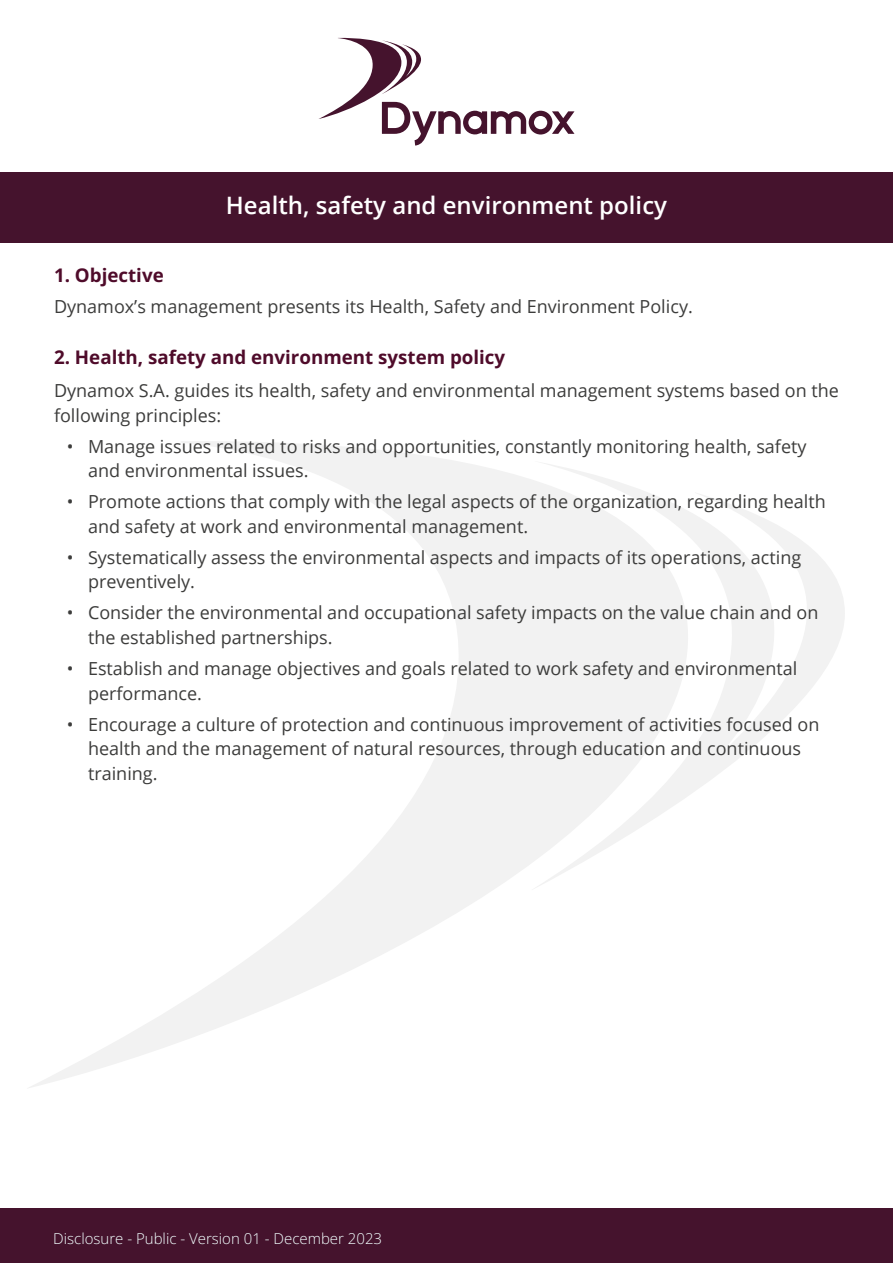
<style>
.page{position:relative;width:893px;height:1263px;background:#fff}
.page>*{position:absolute;margin:0;border:0;box-sizing:border-box;transform-origin:0 0}
.t1{font:600 24px "Open Sans";color:#fff}
.t2{font:700 18.75px "Open Sans";color:#4f0b2a}
.t3{font:18px/24.6px "Open Sans";color:#3c3c3b}
.t4{font:300 15px "Open Sans";color:#f3ffff}
</style>
<div class="page">
<svg style="left:29px;top:441px;width:816px;height:647px"></svg>
<div style="left:0;top:172px;width:893px;height:71px;background:#45132d"></div>
<svg style="left:319px;top:38px;width:255px;height:108px"></svg>
<div style="left:0;top:1209px;width:893px;height:54px;background:#45132d"></div>
<h1 class="t1" style="left:226px;top:188px;width:443px">Health, safety and environment policy</h1>
<p class="t2" style="left:54px;top:262px;width:111px">1. Objective</p>
<p class="t3" style="left:54px;top:293px;width:640px">Dynamox’s management presents its Health, Safety and Environment Policy.</p>
<p class="t2" style="left:54px;top:344px;width:453px">2. Health, safety and environment system policy</p>
<p class="t3" style="left:54px;top:378px;width:786px">Dynamox S.A. guides its health, safety and environmental management systems based on the following principles:</p>
<p class="t3" style="left:88px;top:433px;width:720px;text-indent:-21px">• Manage issues related to risks and opportunities, constantly monitoring health, safety and environmental issues.</p>
<p class="t3" style="left:88px;top:489px;width:739px;text-indent:-21px">• Promote actions that comply with the legal aspects of the organization, regarding health and safety at work and environmental management.</p>
<p class="t3" style="left:88px;top:544px;width:715px;text-indent:-21px">• Systematically assess the environmental aspects and impacts of its operations, acting preventively.</p>
<p class="t3" style="left:88px;top:600px;width:732px;text-indent:-21px">• Consider the environmental and occupational safety impacts on the value chain and on the established partnerships.</p>
<p class="t3" style="left:88px;top:656px;width:711px;text-indent:-21px">• Establish and manage objectives and goals related to work safety and environmental performance.</p>
<p class="t3" style="left:88px;top:711px;width:733px;text-indent:-21px">• Encourage a culture of protection and continuous improvement of activities focused on health and the management of natural resources, through education and continuous training.</p>
<p class="t4" style="left:53px;top:1228px;width:330px">Disclosure - Public - Version 01 - December 2023</p>
</div>
